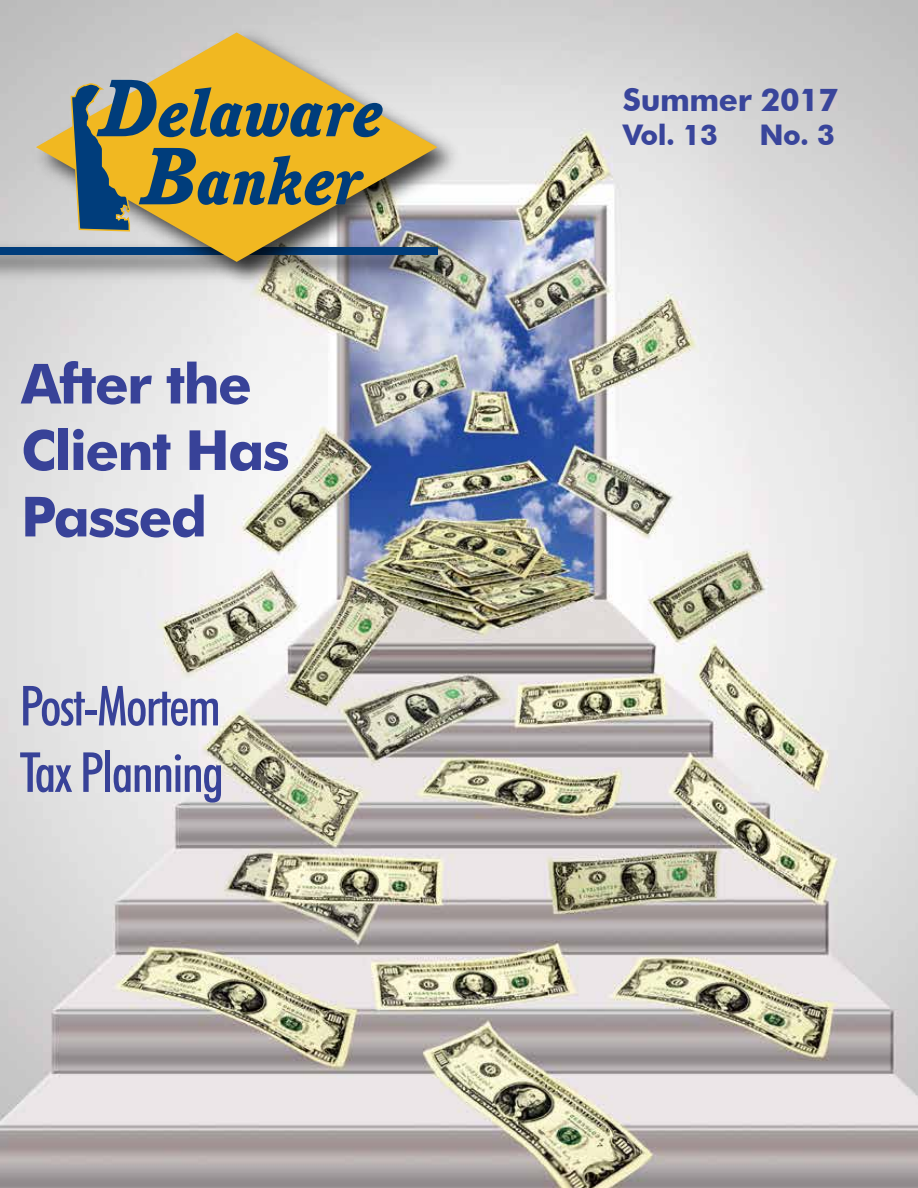
<style>
.page{position:relative;width:918px;height:1188px;background:#fff}
.page>*{position:absolute;margin:0;border:0;box-sizing:border-box;transform-origin:0 0}
.t1{font:italic 800 68.7px "Cushing IT Cby BT";color:#003d7b}
.t2{font:700 55.35px/66.4px "Futura BT";letter-spacing:-.03em;color:#384298}
.t3{font:500 condensed 55.35px/66.4px "Futura BT";letter-spacing:-.03em;color:#384298}
.t4{font:700 31.5px "Futura BT";letter-spacing:-.015em;color:#39459b}
.t5{font:700 28.5px "Futura BT";letter-spacing:-.02em;color:#39459b}
.s1{font-size:82.35px}
</style>
<div class="page">
<img style="left:0;top:0;width:918px;height:1188px">
<img style="left:0;top:236px;width:24px;height:52px">
<div style="left:0;top:247px;width:437px;height:8px;background:#003d7b"></div>
<img style="left:24px;top:21px;width:446px;height:274px">
<svg style="left:36px;top:32px;width:401px;height:230px"></svg>
<svg style="left:70px;top:83px;width:61px;height:149px"></svg>
<p class="t1" style="left:102px;top:70px;width:283px"><span class="s1">D</span>elaware</p>
<p class="t1" style="left:145px;top:138px;width:220px"><span class="s1">B</span>anker</p>
<p class="t2" style="left:21px;top:350px;width:270px">After the<br>Client Has<br>Passed</p>
<p class="t3" style="left:20px;top:672px;width:206px">Post-Mortem<br>Tax Planning</p>
<p class="t4" style="left:623px;top:81px;width:217px">Summer 2017</p>
<p class="t5" style="left:623px;top:118px;width:97px">Vol. 13</p>
<p class="t5" style="left:759px;top:118px;width:77px">No. 3</p>
</div>
